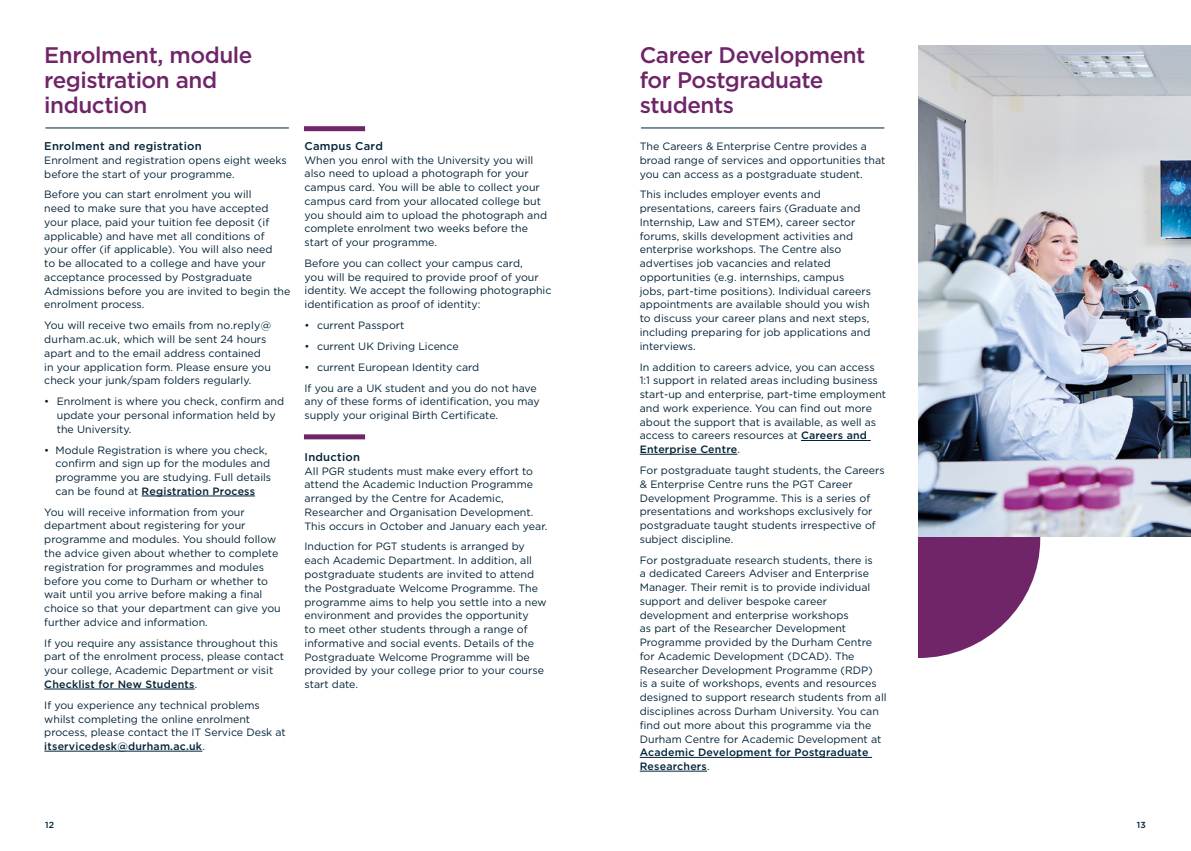
<style>
.page{position:relative;width:1191px;height:851px;background:#fff}
.page>*{position:absolute;margin:0;border:0;box-sizing:border-box;transform-origin:0 0}
.t1{font:500 22.5px/25px "Gotham";letter-spacing:-.02em;color:#6f2568}
.t2{font:500 11.25px "Gotham";letter-spacing:.02em;color:#002337}
.t3{font:10.62px/13.8px "Gotham";color:#002337}
.t4{font:500 10.62px/13.8px "Gotham";letter-spacing:.02em;color:#002337}
.t5{font:500 8.75px "Gotham";color:#002337}
.s1{font-weight:500}
.s2{font-weight:400}
</style>
<div class="page">
<hr style="left:142px;top:495px;width:113px;height:1px;background:#002337">
<hr style="left:44px;top:688px;width:151px;height:1px;background:#002337">
<hr style="left:44px;top:750px;width:158px;height:1px;background:#002337">
<hr style="left:801px;top:440px;width:69px;height:1px;background:#002337">
<hr style="left:640px;top:454px;width:97px;height:1px;background:#002337">
<hr style="left:640px;top:757px;width:232px;height:1px;background:#002337">
<hr style="left:640px;top:770px;width:67px;height:1px;background:#002337">
<hr style="left:45px;top:128px;width:244px;height:1px;background:#002337">
<hr style="left:641px;top:128px;width:243px;height:1px;background:#002337">
<div style="left:304px;top:434px;width:61px;height:5px;background:#6f2568"></div>
<div style="left:304px;top:126px;width:61px;height:5px;background:#6f2568"></div>
<svg style="left:918px;top:536px;width:122px;height:122px"></svg>
<img style="left:918px;top:46px;width:273px;height:490px">
<h1 class="t1" style="left:44px;top:42px;width:210px">Enrolment, module registration and induction</h1>
<p class="t2" style="left:44px;top:139px;width:159px">Enrolment and registration</p>
<p class="t3" style="left:44px;top:153px;width:244px">Enrolment and registration opens eight weeks before the start of your programme.</p>
<p class="t3" style="left:44px;top:187px;width:248px">Before you can start enrolment you will<br>need to make sure that you have accepted your place, paid your tuition fee deposit (if applicable) and have met all conditions of your offer (if applicable). You will also need<br>to be allocated to a college and have your acceptance processed by Postgraduate Admissions before you are invited to begin the enrolment process.</p>
<p class="t3" style="left:44px;top:318px;width:228px">You will receive two emails from no.reply@ durham.ac.uk, which will be sent 24 hours apart and to the email address contained in your application form. Please ensure you check your junk/spam folders regularly.</p>
<p class="t3" style="left:57px;top:394px;width:229px;text-indent:-12px">• Enrolment is where you check, confirm and update your personal information held by the University.</p>
<p class="t3" style="left:56px;top:442px;width:217px;text-indent:-11px">• Module Registration is where you check, confirm and sign up for the modules and programme you are studying. Full details can be found at <span class="s1">Registration Process</span></p>
<p class="t3" style="left:44px;top:504px;width:238px">You will receive information from your department about registering for your programme and modules. You should follow the advice given about whether to complete registration for programmes and modules before you come to Durham or whether to wait until you arrive before making a final choice so that your department can give you further advice and information.</p>
<p class="t3" style="left:44px;top:635px;width:241px">If you require any assistance throughout this part of the enrolment process, please contact your college, Academic Department or visit <span class="s1">Checklist for New Students</span>.</p>
<p class="t3" style="left:44px;top:697px;width:243px">If you experience any technical problems whilst completing the online enrolment process, please contact the IT Service Desk at <span class="s1">itservicedesk@durham.ac.uk</span>.</p>
<p class="t2" style="left:304px;top:138px;width:80px">Campus Card</p>
<p class="t3" style="left:304px;top:153px;width:244px">When you enrol with the University you will also need to upload a photograph for your campus card. You will be able to collect your campus card from your allocated college but you should aim to upload the photograph and complete enrolment two weeks before the start of your programme.</p>
<p class="t3" style="left:304px;top:256px;width:248px">Before you can collect your campus card,<br>you will be required to provide proof of your identity. We accept the following photographic identification as proof of identity:</p>
<p class="t3" style="left:304px;top:318px;width:101px">• current Passport</p>
<p class="t3" style="left:304px;top:339px;width:156px">• current UK Driving Licence</p>
<p class="t3" style="left:304px;top:356px;width:234px;line-height:20.9px">• current European Identity card<br>If you are a UK student and you do not have</p>
<p class="t3" style="left:304px;top:394px;width:237px">any of these forms of identification, you may supply your original Birth Certificate.</p>
<p class="t2" style="left:304px;top:449px;width:57px">Induction</p>
<p class="t3" style="left:304px;top:463px;width:244px">All PGR students must make every effort to attend the Academic Induction Programme arranged by the Centre for Academic, Researcher and Organisation Development.<br>This occurs in October and January each year.</p>
<p class="t3" style="left:304px;top:539px;width:243px">Induction for PGT students is arranged by each Academic Department. In addition, all postgraduate students are invited to attend the Postgraduate Welcome Programme. The programme aims to help you settle into a new environment and provides the opportunity<br>to meet other students through a range of informative and social events. Details of the Postgraduate Welcome Programme will be provided by your college prior to your course start date.</p>
<h1 class="t1" style="left:640px;top:42px;width:227px">Career Development for Postgraduate students</h1>
<p class="t3" style="left:640px;top:139px;width:247px">The Careers &amp; Enterprise Centre provides a broad range of services and opportunities that you can access as a postgraduate student.</p>
<p class="t3" style="left:640px;top:187px;width:233px">This includes employer events and presentations, careers fairs (Graduate and Internship, Law and STEM), career sector forums, skills development activities and enterprise workshops. The Centre also advertises job vacancies and related opportunities (e.g. internships, campus jobs, part-time positions). Individual careers appointments are available should you wish to discuss your career plans and next steps, including preparing for job applications and interviews.</p>
<p class="t3" style="left:640px;top:359px;width:248px">In addition to careers advice, you can access 1:1 support in related areas including business start-up and enterprise, part-time employment and work experience. You can find out more about the support that is available, as well as access to careers resources at <span class="s1">Careers and Enterprise Centre</span>.</p>
<p class="t3" style="left:640px;top:463px;width:246px">For postgraduate taught students, the Careers &amp; Enterprise Centre runs the PGT Career Development Programme. This is a series of presentations and workshops exclusively for postgraduate taught students irrespective of subject discipline.</p>
<p class="t3" style="left:640px;top:552px;width:248px">For postgraduate research students, there is<br>a dedicated Careers Adviser and Enterprise Manager. Their remit is to provide individual support and deliver bespoke career development and enterprise workshops<br>as part of the Researcher Development Programme provided by the Durham Centre for Academic Development (DCAD). The Researcher Development Programme (RDP)<br>is a suite of workshops, events and resources designed to support research students from all disciplines across Durham University. You can find out more about this programme via the Durham Centre for Academic Development at</p>
<p class="t4" style="left:640px;top:745px;width:230px">Academic Development for Postgraduate<br>Researchers<span class="s2">.</span></p>
<p class="t5" style="left:45px;top:818px;width:11px">12</p>
<p class="t5" style="left:1136px;top:818px;width:11px">13</p>
</div>
